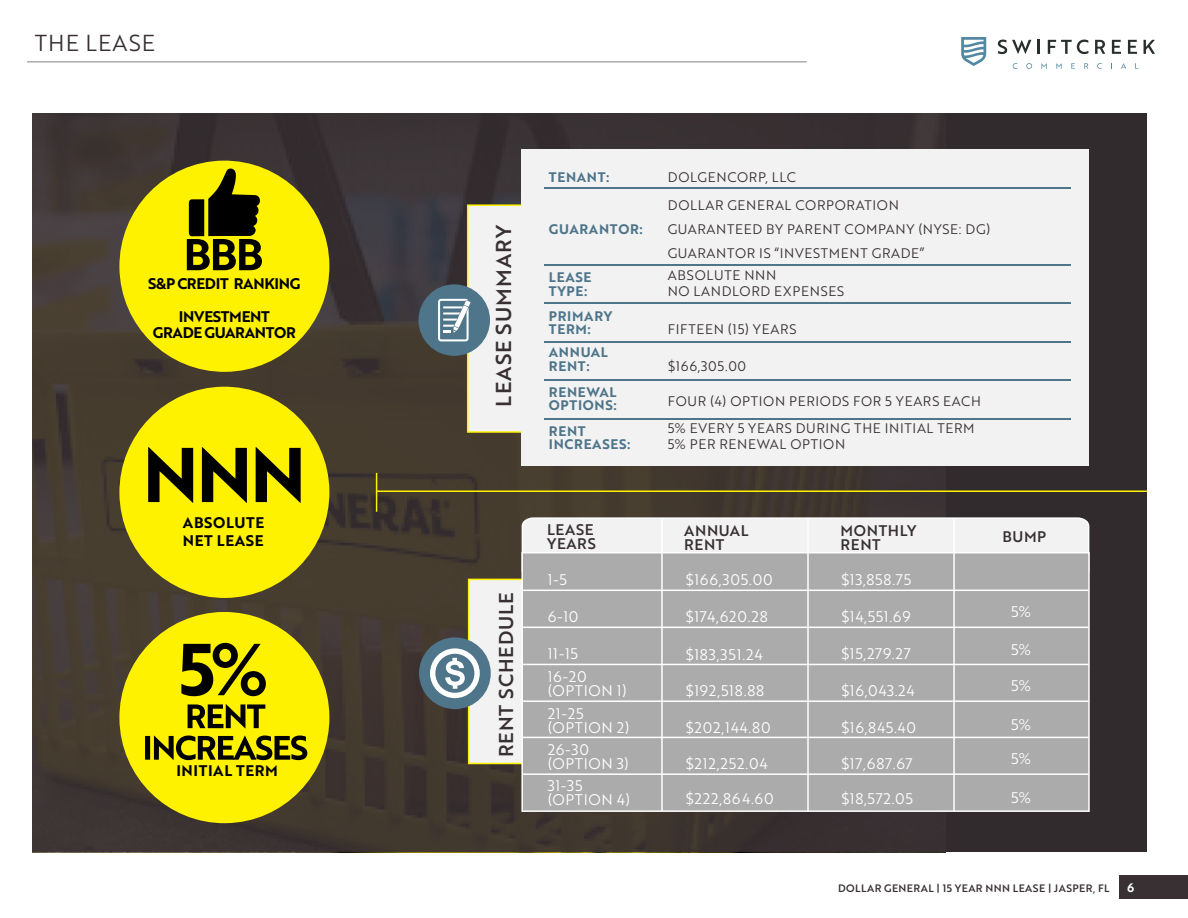
<style>
.page{position:relative;width:1188px;height:918px;background:#fff}
.page>*{position:absolute;margin:0;border:0;box-sizing:border-box;transform-origin:0 0}
.t1{font:22.5px "Brother 1816 Book";letter-spacing:.05em;color:#383033}
.t2{font:21px "Brother 1816 Medium";letter-spacing:.05em;color:#383033}
.t3{font:19.5px "Brother 1816 Medium";letter-spacing:.05em;color:#383033}
.t4{font:15px/13.5px "Brother 1816 Book";letter-spacing:.04em;color:#fff}
.t5{font:15px/16.5px "Brother 1816 Bold";letter-spacing:-.02em;color:#000;text-align:center}
.t6{font:15px/13.5px "Brother 1816 Medium";letter-spacing:.04em;color:#383033}
.t7{font:15px/18px "Brother 1816 Bold";letter-spacing:.04em;color:#000}
.t8{font:13.5px/16.2px "Brother 1816 Book";letter-spacing:.05em;color:#383033}
.t9{font:13.5px/13.5px "Brother 1816 Bold";letter-spacing:.05em;color:#4f758b}
.t10{font:12px "Brother 1816 Bold";color:#fff}
.t11{font:10.5px "Brother 1816 Medium";letter-spacing:.04em;color:#383033}
</style>
<div class="page">
<div style="left:1120px;top:875px;width:68px;height:24px;background:#383033"></div>
<hr style="left:27px;top:61px;width:780px;height:2px;background:#ababab">
<svg style="left:1121px;top:63px;width:5px;height:6px"></svg>
<svg style="left:998px;top:40px;width:33px;height:14px"></svg>
<svg style="left:1038px;top:40px;width:2px;height:14px"></svg>
<svg style="left:1048px;top:40px;width:40px;height:14px"></svg>
<svg style="left:1095px;top:40px;width:10px;height:14px"></svg>
<svg style="left:1112px;top:40px;width:9px;height:14px"></svg>
<svg style="left:1128px;top:40px;width:9px;height:14px"></svg>
<svg style="left:1144px;top:40px;width:11px;height:14px"></svg>
<svg style="left:961px;top:37px;width:25px;height:29px"></svg>
<svg style="left:1013px;top:63px;width:4px;height:6px"></svg>
<svg style="left:1026px;top:63px;width:6px;height:6px"></svg>
<svg style="left:1041px;top:63px;width:6px;height:6px"></svg>
<svg style="left:1056px;top:63px;width:6px;height:6px"></svg>
<svg style="left:1071px;top:63px;width:4px;height:6px"></svg>
<svg style="left:1084px;top:63px;width:4px;height:6px"></svg>
<svg style="left:1097px;top:63px;width:5px;height:6px"></svg>
<div style="left:32px;top:113px;width:1115px;height:739px;background:#383033"></div>
<svg style="left:119px;top:160px;width:211px;height:213px;fill:#fff200"></svg>
<svg style="left:187px;top:169px;width:75px;height:101px;background:#6a6400"></svg>
<svg style="left:119px;top:611px;width:211px;height:213px;fill:#fff200"></svg>
<svg style="left:145px;top:736px;width:162px;height:24px;background:#797300"></svg>
<svg style="left:188px;top:704px;width:77px;height:25px;background:#7f7800"></svg>
<svg style="left:181px;top:643px;width:85px;height:53px;background:#898200"></svg>
<hr style="left:376px;top:490px;width:771px;height:2px;background:#fff200">
<hr style="left:376px;top:473px;width:1px;height:39px;background:#fff200">
<div style="left:468px;top:579px;width:80px;height:185px;background:#f2f2f2;border:2px solid #fff200"></div>
<div style="left:419px;top:637px;width:72px;height:72px;background:#4f758b;border-radius:50%"></div>
<svg style="left:430px;top:648px;width:50px;height:50px"></svg>
<div style="left:521px;top:517px;width:569px;height:35px;background:#f2f2f2"></div>
<div style="left:521px;top:552px;width:569px;height:260px;background:#ababab;border:2px solid #fff"></div>
<hr style="left:522px;top:590px;width:567px;height:1px;background:#fff">
<hr style="left:522px;top:627px;width:567px;height:1px;background:#fff">
<hr style="left:522px;top:664px;width:567px;height:1px;background:#fff">
<hr style="left:522px;top:700px;width:567px;height:2px;background:#fff">
<hr style="left:522px;top:737px;width:567px;height:1px;background:#fff">
<hr style="left:522px;top:773px;width:567px;height:2px;background:#fff">
<hr style="left:661px;top:518px;width:2px;height:293px;background:#fff">
<hr style="left:807px;top:518px;width:2px;height:293px;background:#fff">
<hr style="left:953px;top:518px;width:2px;height:293px;background:#fff">
<div style="left:467px;top:204px;width:81px;height:229px;background:#f2f2f2;border:2px solid #fff200"></div>
<div style="left:521px;top:149px;width:567px;height:316px;background:#f2f2f2"></div>
<hr style="left:544px;top:187px;width:526px;height:2px;background:#4f758b">
<hr style="left:544px;top:264px;width:526px;height:2px;background:#4f758b">
<hr style="left:544px;top:302px;width:526px;height:2px;background:#4f758b">
<hr style="left:544px;top:341px;width:526px;height:1px;background:#4f758b">
<hr style="left:544px;top:379px;width:526px;height:1px;background:#4f758b">
<hr style="left:544px;top:418px;width:526px;height:1px;background:#4f758b">
<div style="left:419px;top:284px;width:71px;height:72px;background:#4f758b;border-radius:50%"></div>
<svg style="left:438px;top:299px;width:33px;height:42px"></svg>
<svg style="left:119px;top:386px;width:211px;height:213px;fill:#fff200"></svg>
<svg style="left:148px;top:447px;width:153px;height:56px;background:#7e7800"></svg>
<h1 class="t1" style="left:35px;top:26px;width:122px">THE LEASE</h1>
<p class="t5" style="left:148px;top:274px;width:154px">S&amp;P CREDIT RANKING</p>
<p class="t5" style="left:153px;top:307px;width:145px">INVESTMENT<br>GRADE GUARANTOR</p>
<p class="t7" style="left:183px;top:513px;width:83px">ABSOLUTE<br>NET LEASE</p>
<p class="t7" style="left:176px;top:761px;width:103px">INITIAL TERM</p>
<h2 class="t2" style="left:488px;top:407px;width:183px;rotate:-90deg">LEASE SUMMARY</h2>
<h3 class="t3" style="left:491px;top:757px;width:167px;rotate:-90deg">RENT SCHEDULE</h3>
<p class="t9" style="left:549px;top:170px;width:62px">TENANT:</p>
<p class="t9" style="left:549px;top:222px;width:95px">GUARANTOR:</p>
<p class="t9" style="left:549px;top:270px;width:44px">LEASE<br>TYPE:</p>
<p class="t9" style="left:549px;top:308px;width:65px">PRIMARY<br>TERM:</p>
<p class="t9" style="left:549px;top:345px;width:61px">ANNUAL<br>RENT:</p>
<p class="t9" style="left:549px;top:385px;width:69px">RENEWAL<br>OPTIONS:</p>
<p class="t9" style="left:549px;top:424px;width:83px">RENT<br>INCREASES:</p>
<p class="t8" style="left:668px;top:162px;width:233px;line-height:28.2px">DOLGENCORP, LLC<br>DOLLAR GENERAL CORPORATION</p>
<p class="t8" style="left:668px;top:217px;width:324px;line-height:24px">GUARANTEED BY PARENT COMPANY (NYSE: DG)<br>GUARANTOR IS “INVESTMENT GRADE”</p>
<p class="t8" style="left:668px;top:266px;width:178px">ABSOLUTE NNN<br>NO LANDLORD EXPENSES</p>
<p class="t8" style="left:668px;top:320px;width:130px">FIFTEEN (15) YEARS</p>
<p class="t8" style="left:668px;top:357px;width:80px">$166,305.00</p>
<p class="t8" style="left:668px;top:393px;width:315px">FOUR (4) OPTION PERIODS FOR 5 YEARS EACH</p>
<p class="t8" style="left:668px;top:420px;width:309px">5% EVERY 5 YEARS DURING THE INITIAL TERM<br>5% PER RENEWAL OPTION</p>
<p class="t6" style="left:547px;top:523px;width:50px">LEASE<br>YEARS</p>
<p class="t4" style="left:548px;top:573px;width:21px">1-5</p>
<p class="t4" style="left:548px;top:609px;width:32px">6-10</p>
<p class="t4" style="left:548px;top:647px;width:32px">11-15</p>
<p class="t4" style="left:548px;top:670px;width:80px">16-20 (OPTION 1)</p>
<p class="t4" style="left:548px;top:706px;width:83px">21-25 (OPTION 2)</p>
<p class="t4" style="left:548px;top:742px;width:83px">26-30 (OPTION 3)</p>
<p class="t4" style="left:548px;top:778px;width:84px">31-35 (OPTION 4)</p>
<p class="t6" style="left:684px;top:523px;width:66px">ANNUAL<br>RENT</p>
<p class="t6" style="left:841px;top:524px;width:77px">MONTHLY<br>RENT</p>
<p class="t6" style="left:1002px;top:530px;width:45px">BUMP</p>
<p class="t4" style="left:686px;top:572px;width:89px">$166,305.00</p>
<p class="t4" style="left:841px;top:573px;width:72px">$13,858.75</p>
<p class="t4" style="left:841px;top:609px;width:71px">$14,551.69</p>
<p class="t4" style="left:1011px;top:605px;width:22px">5%</p>
<p class="t4" style="left:1011px;top:642px;width:22px">5%</p>
<p class="t4" style="left:1011px;top:679px;width:22px">5%</p>
<p class="t4" style="left:1011px;top:717px;width:22px">5%</p>
<p class="t4" style="left:1011px;top:751px;width:22px">5%</p>
<p class="t4" style="left:1011px;top:790px;width:22px">5%</p>
<p class="t4" style="left:686px;top:610px;width:84px">$174,620.28</p>
<p class="t4" style="left:686px;top:647px;width:79px">$183,351.24</p>
<p class="t4" style="left:686px;top:683px;width:80px">$192,518.88</p>
<p class="t4" style="left:686px;top:720px;width:87px">$202,144.80</p>
<p class="t4" style="left:686px;top:756px;width:84px">$212,252.04</p>
<p class="t4" style="left:686px;top:792px;width:90px">$222,864.60</p>
<p class="t4" style="left:841px;top:647px;width:71px">$15,279.27</p>
<p class="t4" style="left:841px;top:683px;width:75px">$16,043.24</p>
<p class="t4" style="left:841px;top:720px;width:76px">$16,845.40</p>
<p class="t4" style="left:841px;top:756px;width:73px">$17,687.67</p>
<p class="t4" style="left:841px;top:792px;width:73px">$18,572.05</p>
<p class="t11" style="left:838px;top:880px;width:273px">DOLLAR GENERAL | 15 YEAR NNN LEASE | JASPER, FL</p>
<p class="t10" style="left:1127px;top:879px;width:9px">6</p>
</div>
